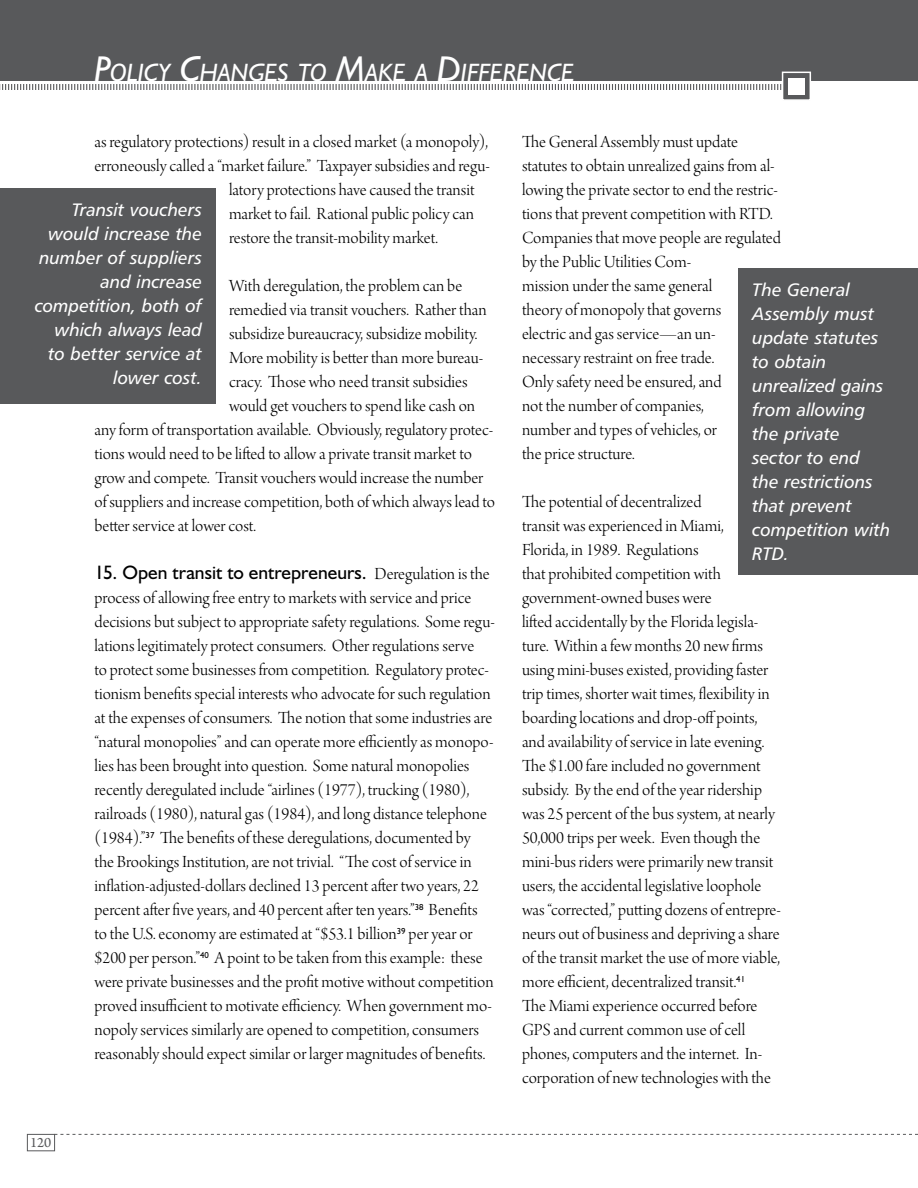
<style>
.page{position:relative;width:918px;height:1188px;background:#fff}
.page>*{position:absolute;margin:0;border:0;box-sizing:border-box;transform-origin:0 0}
.t1{font:italic 25.2px "Humanist 521 BT";letter-spacing:-.005em;color:#fff}
.t2{font:19.5px "Humanist 521 BT";color:#000}
.t3{font:18px/24px "Arno Pro Light Display";color:#000}
.t4{font:18px/24px "Humanist 777 BT Italic B";letter-spacing:-.005em;color:#fff;text-align:right}
.t5{font:15px "Arno Pro";color:#58595b}
.s1{font-size:36px}
.s2{font-family:"Arno Pro Light Display";font-size:18px}
</style>
<div class="page">
<svg style="left:55px;top:1134px;width:863px;height:1px"></svg>
<div style="left:0;top:0;width:918px;height:81px;background:#58595b"></div>
<svg style="left:0;top:84px;width:782px;height:6px"></svg>
<div style="left:782px;top:72px;width:29px;height:29px;background:#58595b;border:2px solid #fff"></div>
<div style="left:788px;top:78px;width:16px;height:16px;background:#fff"></div>
<div style="left:27px;top:1134px;width:28px;height:17px;border:1px solid #58595b"></div>
<div style="left:0;top:188px;width:216px;height:216px;background:#58595b"></div>
<div style="left:739px;top:268px;width:179px;height:307px;background:#58595b"></div>
<h1 class="t1" style="left:94px;top:57px;width:481px"><span class="s1">P</span>OLICY <span class="s1">C</span>HANGES TO <span class="s1">M</span>AKE A <span class="s1">D</span>IFFERENCE</h1>
<p class="t3" style="left:95px;top:131px;width:395px">as regulatory protections) result in a closed market (a monopoly),</p>
<p class="t3" style="left:95px;top:155px;width:397px">erroneously called a “market failure.” Taxpayer subsidies and regu-</p>
<p class="t3" style="left:229px;top:179px;width:247px">latory protections have caused the transit</p>
<p class="t3" style="left:229px;top:203px;width:246px">market to fail. Rational public policy can</p>
<p class="t3" style="left:229px;top:227px;width:210px">restore the transit-mobility market.</p>
<p class="t3" style="left:229px;top:275px;width:235px">With deregulation, the problem can be</p>
<p class="t3" style="left:229px;top:299px;width:259px">remedied via transit vouchers. Rather than</p>
<p class="t3" style="left:229px;top:323px;width:250px">subsidize bureaucracy, subsidize mobility.</p>
<p class="t3" style="left:229px;top:347px;width:256px">More mobility is better than more bureau-</p>
<p class="t3" style="left:229px;top:371px;width:240px">cracy. Those who need transit subsidies</p>
<p class="t3" style="left:229px;top:395px;width:248px">would get vouchers to spend like cash on</p>
<p class="t3" style="left:95px;top:419px;width:400px">any form of transportation available. Obviously, regulatory protec-</p>
<p class="t3" style="left:95px;top:443px;width:379px">tions would need to be lifted to allow a private transit market to</p>
<p class="t3" style="left:95px;top:467px;width:390px">grow and compete. Transit vouchers would increase the number</p>
<p class="t3" style="left:95px;top:491px;width:402px">of suppliers and increase competition, both of which always lead to</p>
<p class="t3" style="left:95px;top:515px;width:163px">better service at lower cost.</p>
<p class="t2" style="left:94px;top:561px;width:397px">15. Open transit to entrepreneurs. <span class="s2">Deregulation is the</span></p>
<p class="t3" style="left:94px;top:587px;width:402px">process of allowing free entry to markets with service and price decisions but subject to appropriate safety regulations. Some regu&shy;lations legitimately protect consumers. Other regulations serve<br>to protect some businesses from competition. Regulatory protec&shy;tionism benefits special interests who advocate for such regulation at the expenses of consumers. The notion that some industries are “natural monopolies” and can operate more efficiently as monopo&shy;lies has been brought into question. Some natural monopolies recently deregulated include “airlines (1977), trucking (1980), railroads (1980), natural gas (1984), and long distance telephone (1984).”<sup>37</sup> The benefits of these deregulations, documented by<br>the Brookings Institution, are not trivial. “The cost of service in inflation-adjusted-dollars declined 13 percent after two years, 22 percent after five years, and 40 percent after ten years.”<sup>38</sup> Benefits<br>to the U.S. economy are estimated at “$53.1 billion<sup>39</sup> per year or $200 per person.”<sup>40</sup> A point to be taken from this example: these were private businesses and the profit motive without competition proved insufficient to motivate efficiency. When government mo&shy;nopoly services similarly are opened to competition, consumers reasonably should expect similar or larger magnitudes of benefits.</p>
<p class="t4" style="left:35px;top:197px;width:169px">Transit vouchers would increase the number of suppliers and increase competition, both of which always lead to better service at lower cost.</p>
<p class="t5" style="left:30px;top:1134px;width:23px">120</p>
<p class="t3" style="left:522px;top:131px;width:260px">The General Assembly must update statutes to obtain unrealized gains from al&shy;lowing the private sector to end the restric&shy;tions that prevent competition with RTD.<br>Companies that move people are regulated by the Public Utilities Com-<br>mission under the same general<br>theory of monopoly that governs<br>electric and gas service—an un-<br>necessary restraint on free trade.<br>Only safety need be ensured, and<br>not the number of companies,<br>number and types of vehicles, or<br>the price structure.</p>
<p class="t3" style="left:522px;top:491px;width:260px">The potential of decentralized<br>transit was experienced in Miami,<br>Florida, in 1989. Regulations<br>that prohibited competition with government-owned buses were<br>lifted accidentally by the Florida legisla&shy;ture. Within a few months 20 new firms using mini-buses existed, providing faster trip times, shorter wait times, flexibility in boarding locations and drop-off points, and availability of service in late evening.<br>The $1.00 fare included no government subsidy. By the end of the year ridership was 25 percent of the bus system, at nearly 50,000 trips per week. Even though the mini-bus riders were primarily new transit users, the accidental legislative loophole was “corrected,” putting dozens of entrepre&shy;neurs out of business and depriving a share of the transit market the use of more viable, more efficient, decentralized transit.<sup>41<br></sup>The Miami experience occurred before GPS and current common use of cell phones, computers and the internet. In&shy;corporation of new technologies with the</p>
<p class="t4" style="left:752px;top:278px;width:140px;text-align:left">The General<br>Assembly must update statutes to obtain unrealized gains from allowing the private sector to end the restrictions that prevent competition with<br>RTD.</p>
</div>
